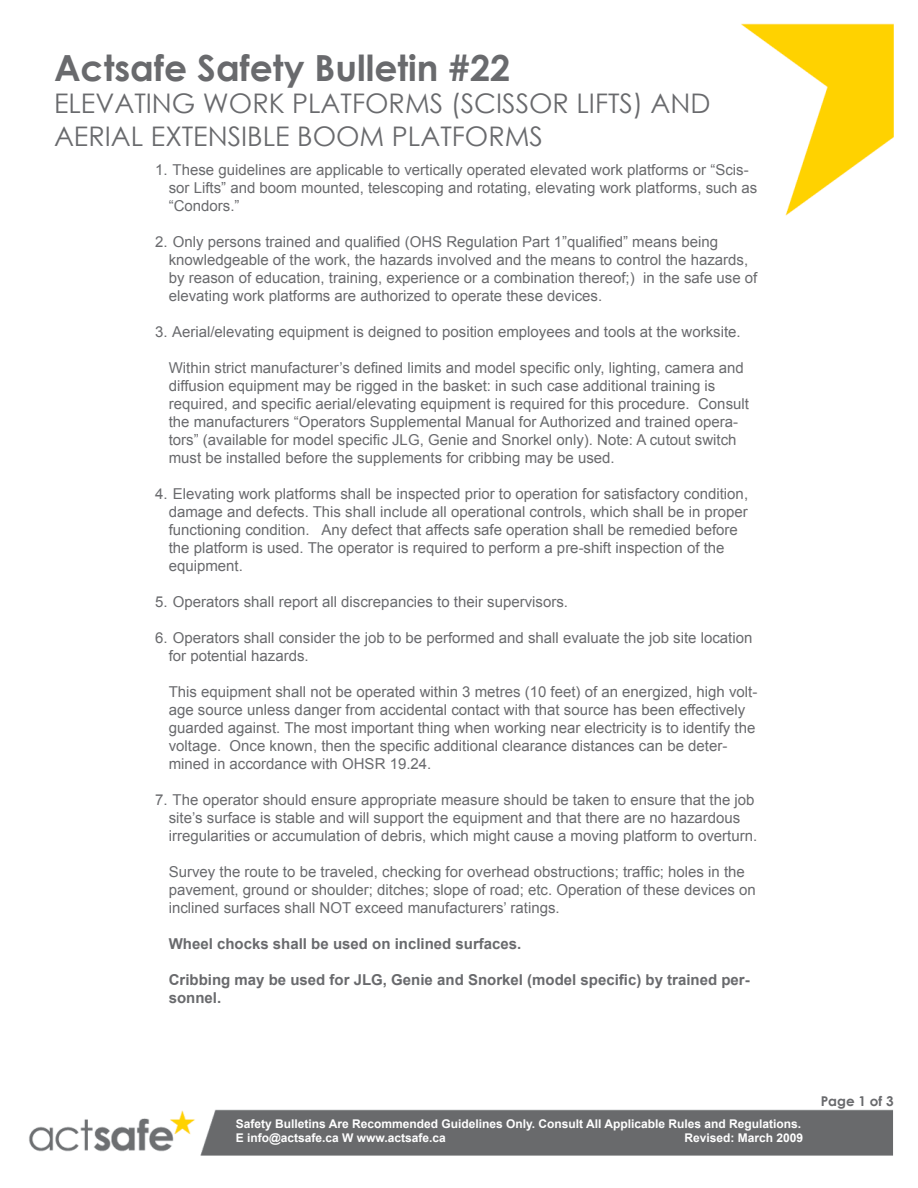
<style>
.page{position:relative;width:918px;height:1188px;background:#fff}
.page>*{position:absolute;margin:0;border:0;box-sizing:border-box;transform-origin:0 0}
.t1{font:700 36px "Century Gothic";color:#696a6d}
.t2{font:27px/32.4px "Century Gothic";color:#696a6d}
.t3{font:15px/18px "Arial";color:#696a6d}
.t4{font:700 15px/18px "Arial";color:#696a6d}
.t5{font:700 13.5px "Century Gothic";color:#696a6d}
.t6{font:700 12px/14.4px "Arial";color:#fff}
</style>
<div class="page">
<img style="left:29px;top:23px;width:865px;height:1133px">
<h1 class="t1" style="left:54px;top:41px;width:458px">Actsafe Safety Bulletin #22</h1>
<h2 class="t2" style="left:54px;top:87px;width:658px">ELEVATING WORK PLATFORMS (SCISSOR LIFTS) AND<br>AERIAL EXTENSIBLE BOOM PLATFORMS</h2>
<p class="t3" style="left:169px;top:161px;width:590px;text-indent:-14px">1. These guidelines are applicable to vertically operated elevated work platforms or “Scis&shy;sor Lifts” and boom mounted, telescoping and rotating, elevating work platforms, such as “Condors.”</p>
<p class="t3" style="left:169px;top:233px;width:590px;text-indent:-14px">2. Only persons trained and qualified (OHS Regulation Part 1”qualified” means being knowledgeable of the work, the hazards involved and the means to control the hazards, by reason of education, training, experience or a combination thereof;) in the safe use of elevating work platforms are authorized to operate these devices.</p>
<p class="t3" style="left:155px;top:323px;width:587px">3. Aerial/elevating equipment is deigned to position employees and tools at the worksite.</p>
<p class="t3" style="left:169px;top:359px;width:582px">Within strict manufacturer’s defined limits and model specific only, lighting, camera and diffusion equipment may be rigged in the basket: in such case additional training is required, and specific aerial/elevating equipment is required for this procedure. Consult the manufacturers “Operators Supplemental Manual for Authorized and trained opera&shy;tors” (available for model specific JLG, Genie and Snorkel only). Note: A cutout switch must be installed before the supplements for cribbing may be used.</p>
<p class="t3" style="left:169px;top:485px;width:581px;text-indent:-14px">4. Elevating work platforms shall be inspected prior to operation for satisfactory condition, damage and defects. This shall include all operational controls, which shall be in proper functioning condition. Any defect that affects safe operation shall be remedied before the platform is used. The operator is required to perform a pre-shift inspection of the equipment.</p>
<p class="t3" style="left:155px;top:593px;width:414px">5. Operators shall report all discrepancies to their supervisors.</p>
<p class="t3" style="left:169px;top:629px;width:585px;text-indent:-14px">6. Operators shall consider the job to be performed and shall evaluate the job site location for potential hazards.</p>
<p class="t3" style="left:169px;top:683px;width:590px">This equipment shall not be operated within 3 metres (10 feet) of an energized, high volt&shy;age source unless danger from accidental contact with that source has been effectively guarded against. The most important thing when working near electricity is to identify the voltage. Once known, then the specific additional clearance distances can be deter&shy;mined in accordance with OHSR 19.24.</p>
<p class="t3" style="left:169px;top:791px;width:590px;text-indent:-14px">7. The operator should ensure appropriate measure should be taken to ensure that the job site’s surface is stable and will support the equipment and that there are no hazardous irregularities or accumulation of debris, which might cause a moving platform to overturn.</p>
<p class="t3" style="left:169px;top:863px;width:588px">Survey the route to be traveled, checking for overhead obstructions; traffic; holes in the pavement, ground or shoulder; ditches; slope of road; etc. Operation of these devices on inclined surfaces shall NOT exceed manufacturers’ ratings.</p>
<p class="t4" style="left:169px;top:935px;width:354px">Wheel chocks shall be used on inclined surfaces.</p>
<p class="t4" style="left:169px;top:971px;width:582px">Cribbing may be used for JLG, Genie and Snorkel (model specific) by trained per&shy;sonnel.</p>
<p class="t6" style="left:236px;top:1117px;width:567px">Safety Bulletins Are Recommended Guidelines Only. Consult All Applicable Rules and Regulations.<br>E info@actsafe.ca W www.actsafe.ca</p>
<p class="t6" style="left:685px;top:1131px;width:120px">Revised: March 2009</p>
<p class="t5" style="left:821px;top:1091px;width:74px">Page 1 of 3</p>
</div>
